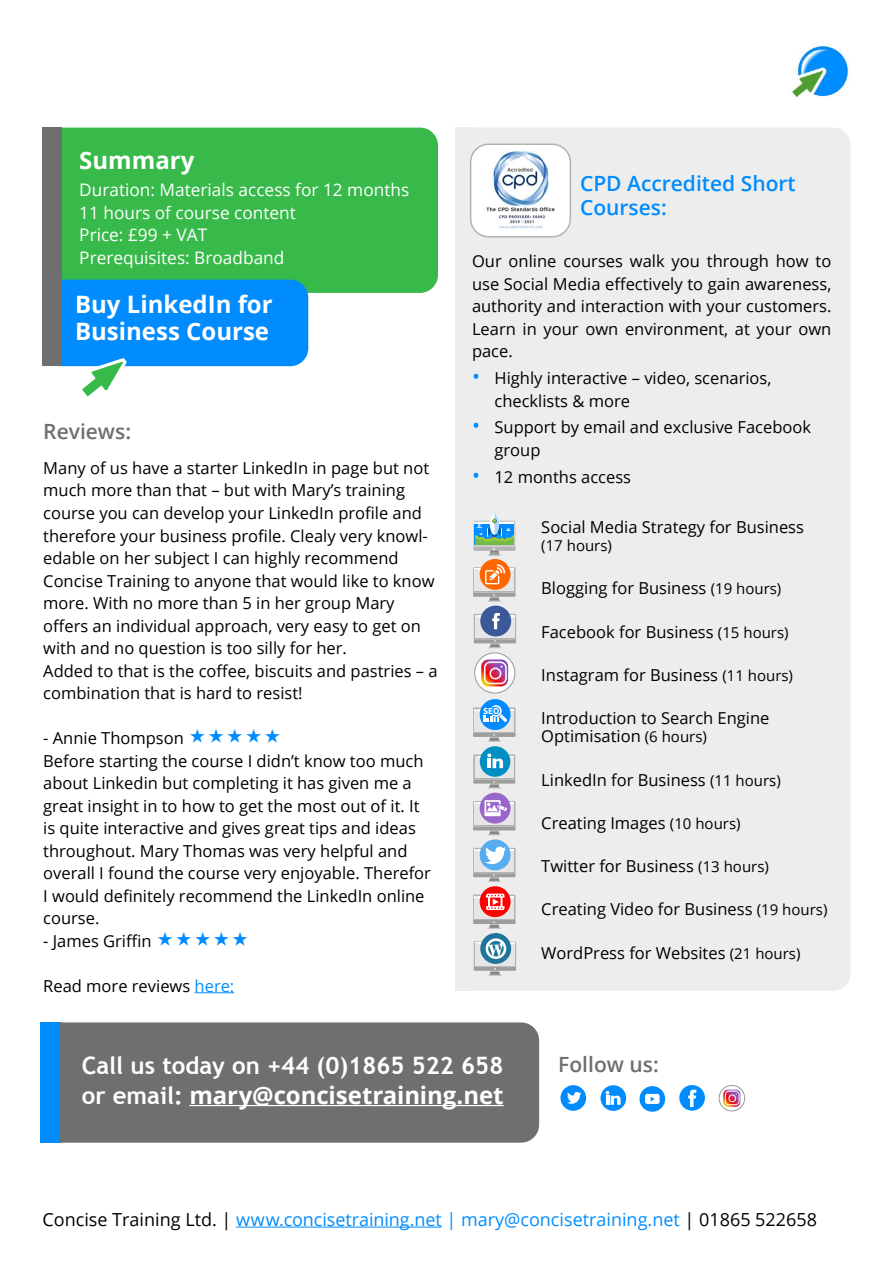
<style>
.page{position:relative;width:893px;height:1263px;background:#fff}
.page>*{position:absolute;margin:0;border:0;box-sizing:border-box;transform-origin:0 0}
.t1{font:700 24px/27px "Open Sans";color:#fff}
.t2{font:700 24px "Trebuchet MS";color:#fff}
.t3{font:600 21px/24px "Open Sans";color:#008cff}
.t4{font:600 21px "Open Sans";color:#706f6f}
.t5{font:18px "Open Sans";color:#008cff}
.t6{font:17.25px/22.5px "Open Sans";color:#fff}
.t7{font:16.5px/22.5px "Open Sans";color:#000}
.t8{font:15px "Open Sans";color:#000}
.t9{font:700 9.3px "Source Sans Pro";color:#fff}
.s1{color:#008cff}
.s2{font-size:21px;color:#008cff}
.s3{font-size:15px}
.s4{font-family:"Trebuchet MS"}
.s5{color:#000}
</style>
<div class="page">
<hr style="left:236px;top:1226px;width:206px;height:1px;background:#008cff">
<div style="left:455px;top:128px;width:395px;height:863px;background:#ededed;border-radius:17px"></div>
<div style="left:40px;top:1022px;width:499px;height:121px;background:#706f6f;border-radius:18px"></div>
<div style="left:40px;top:1022px;width:22px;height:121px;background:linear-gradient(to bottom,#706f6f,#706f6f)"></div>
<div style="left:40px;top:1022px;width:19px;height:121px;background:#008cff"></div>
<hr style="left:189px;top:1105px;width:315px;height:1px;background:#fff">
<svg style="left:473px;top:512px;width:43px;height:44px"></svg>
<div style="left:480px;top:559px;width:31px;height:31px;background:#f60;border-radius:50%"></div>
<svg style="left:473px;top:564px;width:43px;height:38px"></svg>
<div style="left:480px;top:606px;width:31px;height:30px;background:#3b5998;border-radius:50%"></div>
<svg style="left:474px;top:613px;width:42px;height:35px"></svg>
<svg style="left:475px;top:653px;width:40px;height:40px"></svg>
<div style="left:474px;top:652px;width:41px;height:41px;border:1px solid #999;border-radius:50%"></div>
<img style="left:481px;top:659px;width:27px;height:27px">
<div style="left:480px;top:699px;width:31px;height:31px;background:#008cff;border-radius:50%"></div>
<svg style="left:473px;top:705px;width:43px;height:37px"></svg>
<div style="left:480px;top:746px;width:30px;height:31px;background:#008fc4;border-radius:50%"></div>
<svg style="left:473px;top:753px;width:42px;height:35px"></svg>
<div style="left:480px;top:793px;width:31px;height:30px;background:#96c;border-radius:50%"></div>
<svg style="left:473px;top:800px;width:43px;height:35px"></svg>
<div style="left:480px;top:839px;width:31px;height:31px;background:#55acee;border-radius:50%"></div>
<svg style="left:473px;top:846px;width:43px;height:36px"></svg>
<div style="left:480px;top:886px;width:31px;height:31px;background:#f00;border-radius:50%"></div>
<svg style="left:473px;top:893px;width:43px;height:36px"></svg>
<div style="left:480px;top:933px;width:31px;height:31px;background:#21759b;border-radius:50%"></div>
<svg style="left:474px;top:938px;width:42px;height:38px"></svg>
<img style="left:792px;top:43px;width:58px;height:57px">
<hr style="left:195px;top:992px;width:39px;height:1px;background:#008cff">
<div style="left:43px;top:128px;width:395px;height:165px;background:#37ba49;border-radius:18px"></div>
<div style="left:43px;top:280px;width:265px;height:86px;background:#008cff;border-radius:18px"></div>
<div style="left:43px;top:128px;width:19px;height:238px;background:#706f6f"></div>
<svg style="left:79px;top:358px;width:47px;height:39px"></svg>
<div style="left:560px;top:1085px;width:26px;height:26px;background:#008cff;border-radius:50%"></div>
<svg style="left:567px;top:1092px;width:14px;height:12px"></svg>
<div style="left:600px;top:1085px;width:26px;height:26px;background:#008cff;border-radius:50%"></div>
<svg style="left:606px;top:1091px;width:15px;height:14px"></svg>
<div style="left:639px;top:1086px;width:26px;height:26px;background:#008cff;border-radius:50%"></div>
<svg style="left:645px;top:1094px;width:15px;height:10px"></svg>
<div style="left:679px;top:1085px;width:26px;height:26px;background:#008cff;border-radius:50%"></div>
<svg style="left:688px;top:1090px;width:8px;height:17px"></svg>
<svg style="left:719px;top:1085px;width:26px;height:26px"></svg>
<div style="left:719px;top:1085px;width:26px;height:26px;border:1px solid #999;border-radius:50%"></div>
<img style="left:723px;top:1089px;width:17px;height:18px">
<div style="left:471px;top:144px;width:99px;height:93px;background:#fff;border-radius:18px"></div>
<div style="left:470px;top:144px;width:101px;height:93px;border:2px solid #b3b2b2;border-radius:18px"></div>
<img style="left:486px;top:151px;width:69px;height:78px">
<h1 class="t1" style="left:79px;top:146px;width:117px">Summary</h1>
<p class="t6" style="left:79px;top:178px;width:331px">Duration: Materials access for 12 months<br>11 hours of course content<br>Price: £99 + VAT<br>Prerequisites: Broadband</p>
<h1 class="t1" style="left:75px;top:291px;width:199px">Buy LinkedIn for<br>Business Course</h1>
<p class="t4" style="left:43px;top:417px;width:89px">Reviews:</p>
<p class="t7" style="left:43px;top:456px;width:396px">Many of us have a starter LinkedIn in page but not much more than that – but with Mary’s training course you can develop your LinkedIn profile and therefore your business profile. Clealy very knowl&shy;edable on her subject I can highly recommend Concise Training to anyone that would like to know more. With no more than 5 in her group Mary offers an individual approach, very easy to get on with and no question is too silly for her.<br>Added to that is the coffee, biscuits and pastries – a combination that is hard to resist!</p>
<p class="t7" style="left:43px;top:726px;width:389px">- Annie Thompson<br>Before starting the course I didn’t know too much about Linkedin but completing it has given me a great insight in to how to get the most out of it. It is quite interactive and gives great tips and ideas throughout. Mary Thomas was very helpful and overall I found the course very enjoyable. Therefor I would definitely recommend the LinkedIn online course.</p>
<p class="t7" style="left:43px;top:929px;width:110px">- James Griffin</p>
<p class="t7" style="left:43px;top:974px;width:192px">Read more reviews <span class="s1">here:</span></p>
<p class="t3" style="left:580px;top:171px;width:217px">CPD Accredited Short<br>Courses:</p>
<p class="t7" style="left:472px;top:250px;width:361px;text-align:justify">Our online courses walk you through how to use Social Media effectively to gain awareness, authority and interaction with your customers.<br>Learn in your own environment, at your own pace.</p>
<p class="t7" style="left:494px;top:366px;width:278px;text-indent:-22px"><span class="s2">•</span> Highly interactive – video, scenarios, checklists &amp; more</p>
<p class="t7" style="left:494px;top:416px;width:318px;text-indent:-22px"><span class="s2">•</span> Support by email and exclusive Facebook group</p>
<p class="t7" style="left:472px;top:465px;width:161px"><span class="s2">•</span> 12 months access</p>
<p class="t9" style="left:483px;top:705px;width:18px">SEO</p>
<p class="t7" style="left:541px;top:515px;width:264px">Social Media Strategy for Business</p>
<p class="t8" style="left:541px;top:535px;width:72px">(17 hours)</p>
<p class="t7" style="left:541px;top:577px;width:242px">Blogging for Business <span class="s3">(19 hours)</span></p>
<p class="t7" style="left:541px;top:620px;width:249px">Facebook for Business <span class="s3">(15 hours)</span></p>
<p class="t7" style="left:541px;top:663px;width:253px">Instagram for Business <span class="s3">(11 hours)</span></p>
<p class="t7" style="left:541px;top:709px;width:230px;line-height:18px">Introduction to Search Engine<br>Optimisation <span class="s3">(6 hours)</span></p>
<p class="t7" style="left:541px;top:768px;width:241px">LinkedIn for Business <span class="s3">(11 hours)</span></p>
<p class="t7" style="left:541px;top:811px;width:201px">Creating Images <span class="s3">(10 hours)</span></p>
<p class="t7" style="left:541px;top:854px;width:229px">Twitter for Business <span class="s3">(13 hours)</span></p>
<p class="t7" style="left:541px;top:898px;width:288px">Creating Video for Business <span class="s3">(19 hours)</span></p>
<p class="t7" style="left:541px;top:941px;width:261px">WordPress for Websites <span class="s3">(21 hours)</span></p>
<h1 class="t2" style="left:82px;top:1050px;width:423px">Call us today on +44 (0)1865 522 658</h1>
<h1 class="t1" style="left:82px;top:1081px;width:423px"><span class="s4">or email:</span> mary@concisetraining.net</h1>
<p class="t4" style="left:558px;top:1050px;width:102px">Follow us:</p>
<p class="t5" style="left:43px;top:1207px;width:776px"><span class="s5">Concise Training Ltd. |</span> www.concisetraining.net | mary@concisetraining.net <span class="s5">| 01865 522658</span></p>
</div>
